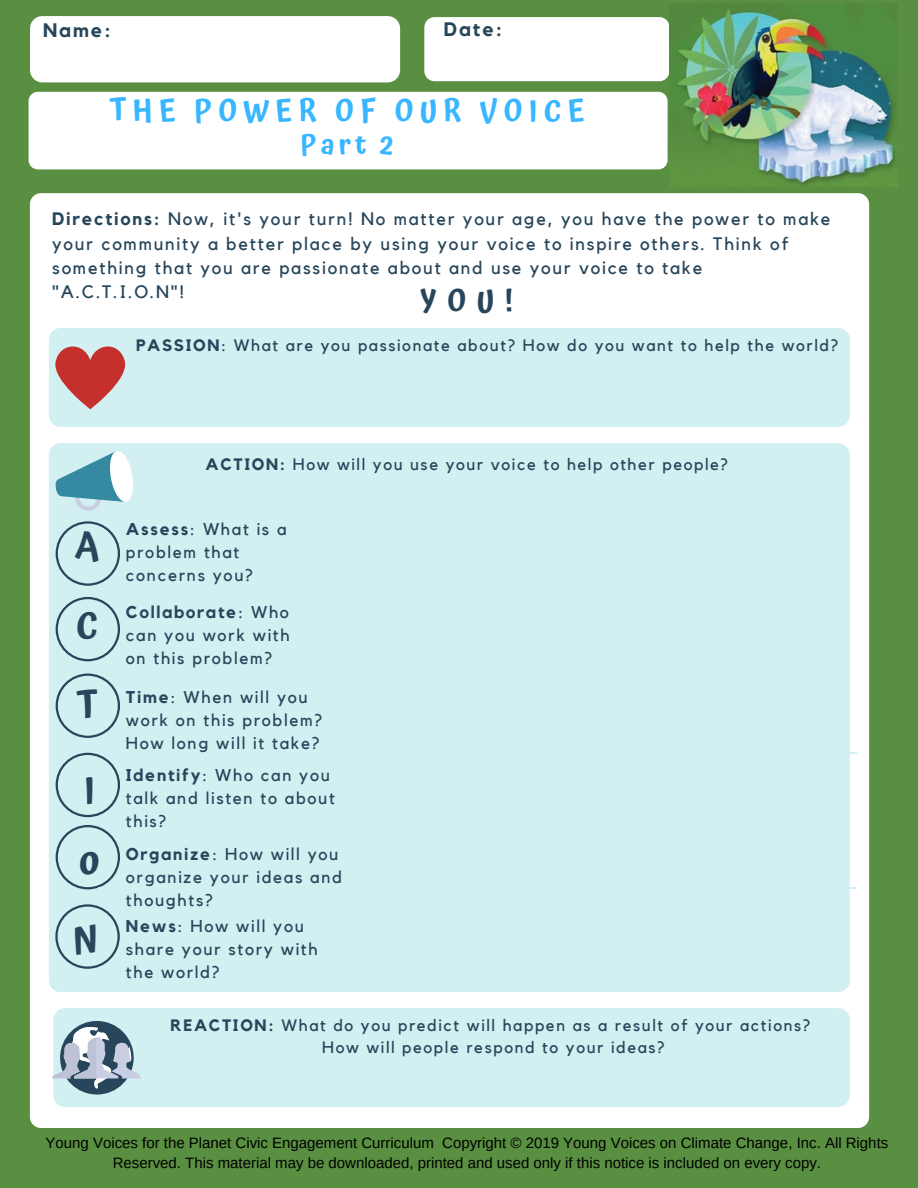
<style>
.page{position:relative;width:918px;height:1188px;background:#598f40}
.page>*{position:absolute;margin:0;border:0;box-sizing:border-box;transform-origin:0 0}
.t1{font:600 40.65px "Atma";color:#27465b}
.t2{font:600 37.2px/80.2px "Atma";color:#27465b;text-align:justify}
.t3{font:600 30px "Atma";letter-spacing:.205em;color:#38b6ff}
.t4{font:600 30px "Atma";color:#27465b}
.t5{font:600 27px "Atma";color:#38b6ff}
.t6{font:700 19.5px "Kollektif";letter-spacing:.1em;color:#27465b}
.t7{font:18px/24.3px "Kollektif";letter-spacing:.1em;color:#27465b}
.t8{font:17.1px/22.8px "Kollektif";letter-spacing:.1em;color:#27465b}
.t9{font:16.5px/22.2px "Kollektif";letter-spacing:.1em;color:#27465b;text-align:center}
.t10{font:15px/20.2px "Arimo";color:#000;text-align:center}
.s1{font-weight:700}
</style>
<div class="page">
<div style="left:30px;top:193px;width:839px;height:935px;background:#fff;border-radius:11px"></div>
<div style="left:49px;top:443px;width:801px;height:549px;background:#d2eff1;border-radius:12px"></div>
<div style="left:30px;top:16px;width:370px;height:66px;background:#fff;border-radius:12px"></div>
<div style="left:29px;top:92px;width:639px;height:77px;background:#fff;border-radius:9px"></div>
<div style="left:424px;top:17px;width:246px;height:64px;background:#fff;border-radius:10px"></div>
<div style="left:53px;top:1008px;width:797px;height:99px;background:#d2eff1;border-radius:12px"></div>
<div style="left:60px;top:1021px;width:74px;height:74px;background:#27465b;border-radius:50%"></div>
<svg style="left:52px;top:1026px;width:89px;height:63px"></svg>
<div style="left:49px;top:328px;width:801px;height:99px;background:#d2eff1;border-radius:12px"></div>
<svg style="left:56px;top:521px;width:64px;height:65px"></svg>
<svg style="left:56px;top:597px;width:64px;height:64px"></svg>
<svg style="left:56px;top:674px;width:64px;height:64px"></svg>
<svg style="left:56px;top:753px;width:64px;height:64px"></svg>
<svg style="left:56px;top:825px;width:64px;height:64px"></svg>
<svg style="left:55px;top:904px;width:65px;height:65px"></svg>
<hr style="left:101px;top:752px;width:756px;height:1px;background:#d2eff1">
<hr style="left:98px;top:887px;width:759px;height:2px;background:#d2eff1">
<svg style="left:55px;top:451px;width:78px;height:60px"></svg>
<svg style="left:55px;top:346px;width:70px;height:63px"></svg>
<img style="left:669px;top:6px;width:229px;height:181px">
<p class="t6" style="left:43px;top:21px;width:69px">Name:</p>
<p class="t6" style="left:444px;top:21px;width:60px">Date:</p>
<h3 class="t3" style="left:109px;top:93px;width:477px">THE POWER OF OUR VOICE</h3>
<h3 class="t5" style="left:301px;top:129px;width:94px">Part 2</h3>
<p class="t7" style="left:52px;top:207px;width:780px"><span class="s1">Directions:</span> Now, it's your turn! No matter your age, you have the power to make your community a better place by using your voice to inspire others. Think of something that you are passionate about and use your voice to take "A.C.T.I.O.N"!</p>
<h3 class="t4" style="left:421px;top:283px;width:94px">YOU!</h3>
<p class="t9" style="left:136px;top:335px;width:704px"><span class="s1">PASSION</span>: What are you passionate about? How do you want to help the world?</p>
<h2 class="t2" style="left:75px;top:505px;width:26px">A C T</h2>
<h2 class="t2" style="left:84px;top:750px;width:12px">I</h2>
<h1 class="t1" style="left:79px;top:836px;width:22px">o</h1>
<h2 class="t2" style="left:73px;top:900px;width:27px">N</h2>
<p class="t9" style="left:206px;top:453px;width:524px"><span class="s1">ACTION:</span> How will you use your voice to help other people?</p>
<p class="t8" style="left:126px;top:519px;width:162px"><span class="s1">Assess</span>: What is a problem that concerns you?</p>
<p class="t8" style="left:126px;top:601px;width:165px;text-align:justify"><span class="s1">Collaborate</span>: Who can you work with on this problem?</p>
<p class="t8" style="left:126px;top:686px;width:198px"><span class="s1">Time</span>: When will you work on this problem?<br>How long will it take?</p>
<p class="t8" style="left:126px;top:764px;width:211px"><span class="s1">Identify</span>: Who can you talk and listen to about this?</p>
<p class="t8" style="left:126px;top:843px;width:218px"><span class="s1">Organize</span>: How will you organize your ideas and thoughts?</p>
<p class="t8" style="left:126px;top:916px;width:193px"><span class="s1">News</span>: How will you share your story with the world?</p>
<p class="t9" style="left:171px;top:1015px;width:641px"><span class="s1">REACTION:</span> What do you predict will happen as a result of your actions?<br>How will people respond to your ideas?</p>
<p class="t10" style="left:46px;top:1133px;width:844px">Young Voices for the Planet Civic Engagement Curriculum Copyright © 2019 Young Voices on Climate Change, Inc. All Rights<br>Reserved. This material may be downloaded, printed and used only if this notice is included on every copy.</p>
</div>
